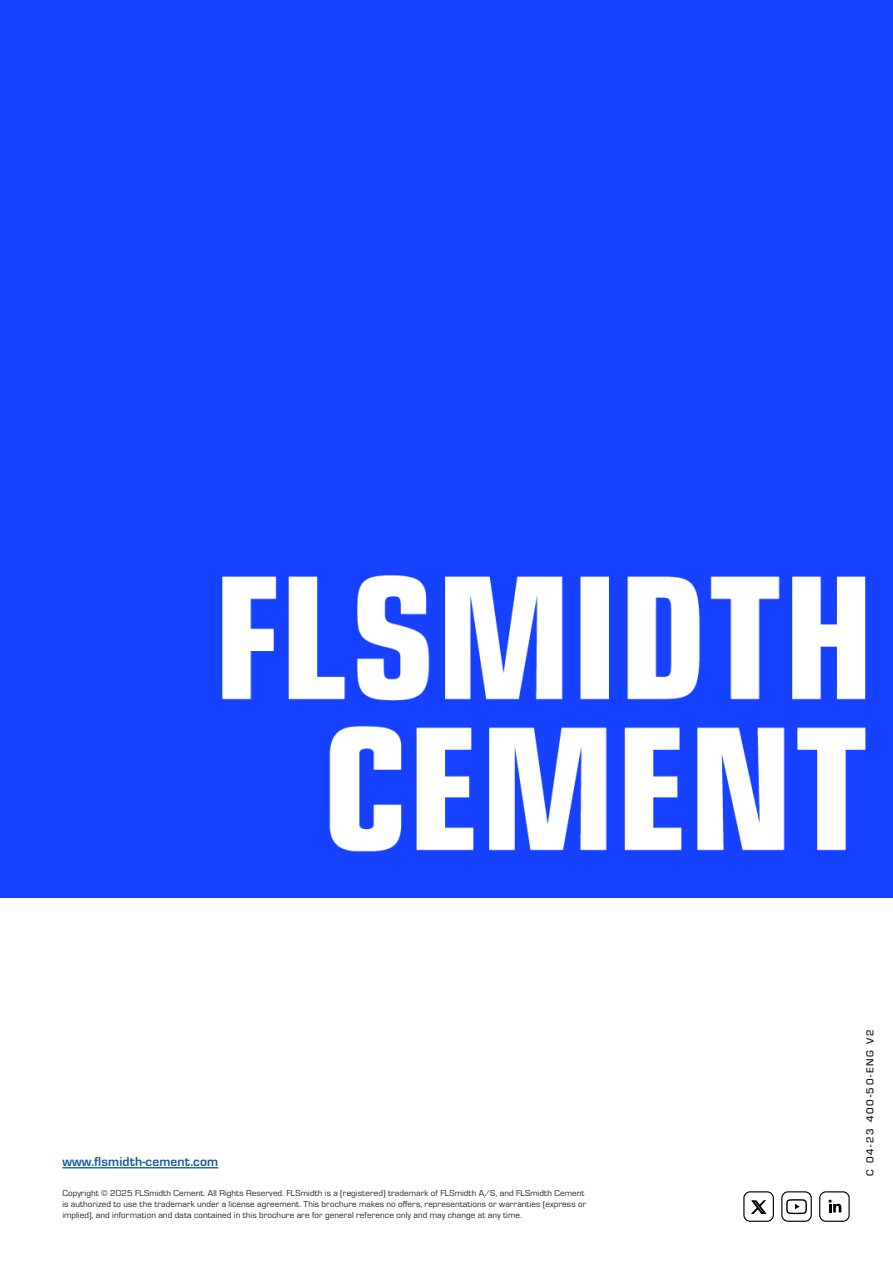
<style>
.page{position:relative;width:893px;height:1263px;background:#fff}
.page>*{position:absolute;margin:0;border:0;box-sizing:border-box;transform-origin:0 0}
.t1{font:700 13.5px "Eurostile";letter-spacing:.01em;color:#175d9e}
.t2{font:500 10.5px "Eurostile";letter-spacing:.16em;color:#1a1a1a}
.t3{font:9px/11.2px "Eurostile";letter-spacing:.01em;color:#212121}
</style>
<div class="page">
<div style="left:819px;top:1191px;width:31px;height:31px;border:1px solid #000;border-radius:6px"></div>
<svg style="left:828px;top:1199px;width:13px;height:13px"></svg>
<div style="left:781px;top:1191px;width:31px;height:31px;border:1px solid #000;border-radius:6px"></div>
<svg style="left:786px;top:1199px;width:21px;height:15px"></svg>
<div style="left:743px;top:1191px;width:31px;height:31px;border:1px solid #000;border-radius:6px"></div>
<svg style="left:751px;top:1200px;width:15px;height:14px"></svg>
<hr style="left:62px;top:1167px;width:156px;height:1px;background:#175d9e">
<img style="left:0;top:0;width:893px;height:898px">
<p class="t1" style="left:62px;top:1152px;width:157px">www.flsmidth-cement.com</p>
<p class="t3" style="left:62px;top:1187px;width:525px">Copyright © 2025 FLSmidth Cement. All Rights Reserved. FLSmidth is a (registered) trademark of FLSmidth A/S, and FLSmidth Cement is authorized to use the trademark under a license agreement. This brochure makes no offers, representations or warranties (express or implied), and information and data contained in this brochure are for general reference only and may change at any time.</p>
<p class="t2" style="left:863px;top:1175px;width:148px;rotate:-90deg">C 04-23 400-50-ENG V2</p>
</div>
